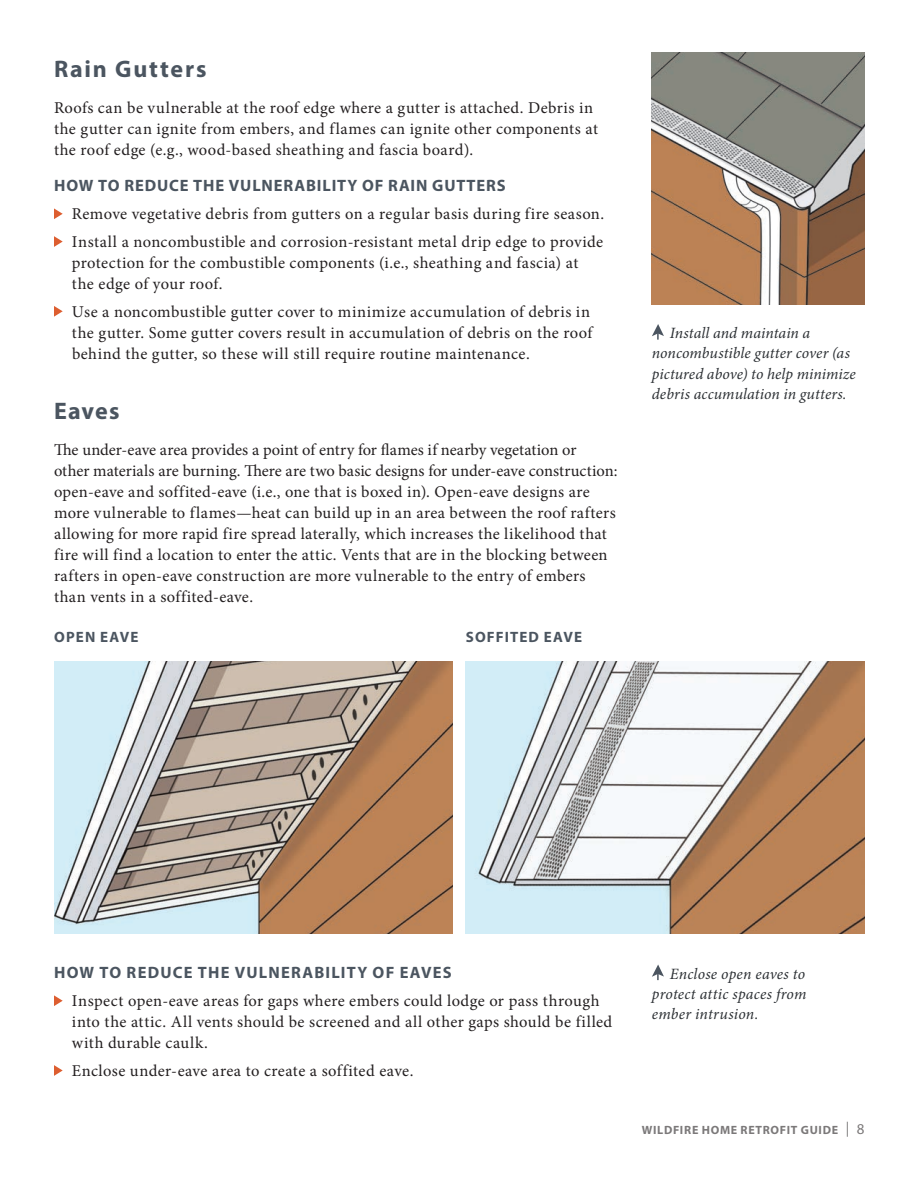
<style>
.page{position:relative;width:918px;height:1188px;background:#fff}
.page>*{position:absolute;margin:0;border:0;box-sizing:border-box;transform-origin:0 0}
.t1{font:700 24px "Myriad Pro";letter-spacing:.07em;color:#4b5560}
.t2{font:16.5px/21px "Minion Pro";letter-spacing:.02em;color:#231f20}
.t3{font:700 16.5px "Myriad Pro";letter-spacing:.06em;color:#4b5560}
.t4{font:italic 15.75px/20.2px "Minion Pro";letter-spacing:.005em;color:#2c3034}
.t5{font:700 15px "Myriad Pro";letter-spacing:.075em;color:#4b5560}
.t6{font:700 12px "Myriad Pro";letter-spacing:.06em;color:#231f20}
.s1{font-weight:400;font-size:15px}
</style>
<div class="page">
<svg style="left:54px;top:208px;width:9px;height:11px"></svg>
<svg style="left:54px;top:236px;width:9px;height:11px"></svg>
<svg style="left:54px;top:306px;width:9px;height:11px"></svg>
<img style="left:652px;top:53px;width:213px;height:252px">
<svg style="left:652px;top:324px;width:12px;height:16px"></svg>
<img style="left:54px;top:662px;width:399px;height:272px">
<img style="left:466px;top:662px;width:399px;height:272px">
<svg style="left:652px;top:964px;width:12px;height:16px"></svg>
<svg style="left:54px;top:995px;width:9px;height:11px"></svg>
<svg style="left:54px;top:1065px;width:9px;height:11px"></svg>
<h1 class="t1" style="left:54px;top:54px;width:154px">Rain Gutters</h1>
<p class="t2" style="left:54px;top:98px;width:546px">Roofs can be vulnerable at the roof edge where a gutter is attached. Debris in the gutter can ignite from embers, and flames can ignite other components at the roof edge (e.g., wood-based sheathing and fascia board).</p>
<h2 class="t3" style="left:54px;top:175px;width:453px">HOW TO REDUCE THE VULNERABILITY OF RAIN GUTTERS</h2>
<p class="t2" style="left:72px;top:203px;width:534px">Remove vegetative debris from gutters on a regular basis during fire season.</p>
<p class="t2" style="left:72px;top:231px;width:533px">Install a noncombustible and corrosion-resistant metal drip edge to provide protection for the combustible components (i.e., sheathing and fascia) at the edge of your roof.</p>
<p class="t2" style="left:72px;top:301px;width:523px">Use a noncombustible gutter cover to minimize accumulation of debris in the gutter. Some gutter covers result in accumulation of debris on the roof behind the gutter, so these will still require routine maintenance.</p>
<h1 class="t1" style="left:54px;top:395px;width:67px">Eaves</h1>
<p class="t2" style="left:54px;top:439px;width:565px">Te under-eave area provides a point of entry for fames if nearby vegetation or<br>other materials are burning. Tere are two basic designs for under-eave construction: open-eave and soffited-eave (i.e., one that is boxed in). Open-eave designs are more vulnerable to flames—heat can build up in an area between the roof rafters allowing for more rapid fire spread laterally, which increases the likelihood that fire will find a location to enter the attic. Vents that are in the blocking between rafters in open-eave construction are more vulnerable to the entry of embers than vents in a soffited-eave.</p>
<p class="t5" style="left:54px;top:627px;width:86px">OPEN EAVE</p>
<p class="t5" style="left:466px;top:627px;width:118px">SOFFITED EAVE</p>
<p class="t4" style="left:652px;top:323px;width:206px;text-indent:18px">Install and maintain a noncombustible gutter cover (as pictured above) to help minimize debris accumulation in gutters.</p>
<h2 class="t3" style="left:54px;top:962px;width:399px">HOW TO REDUCE THE VULNERABILITY OF EAVES</h2>
<p class="t2" style="left:72px;top:990px;width:542px">Inspect open-eave areas for gaps where embers could lodge or pass through into the attic. All vents should be screened and all other gaps should be filled with durable caulk.</p>
<p class="t2" style="left:72px;top:1060px;width:343px">Enclose under-eave area to create a soffited eave.</p>
<p class="t4" style="left:652px;top:964px;width:156px;text-align:justify;text-indent:18px">Enclose open eaves to protect attic spaces from ember intrusion.</p>
<p class="t6" style="left:642px;top:1122px;width:224px">WILDFIRE HOME RETROFIT GUIDE <span class="s1">| 8</span></p>
</div>
